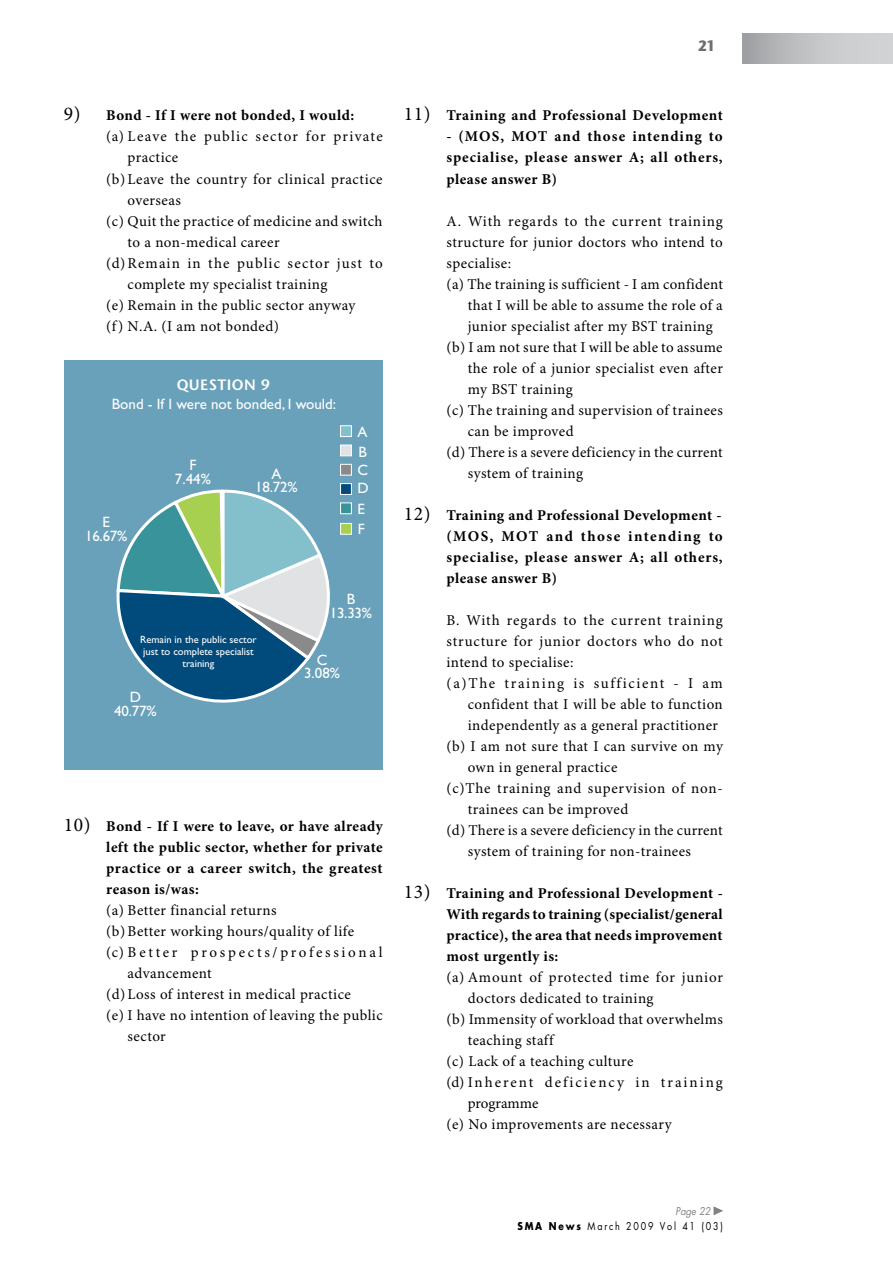
<style>
.page{position:relative;width:893px;height:1263px;background:#fff}
.page>*{position:absolute;margin:0;border:0;box-sizing:border-box;transform-origin:0 0}
.t1{font:15px "Minion Pro";letter-spacing:.03em;color:#000}
.t2{font:700 15px/21px "Minion Pro";letter-spacing:.035em;color:#000;text-align:justify}
.t3{font:15px "Minion Pro";letter-spacing:.05em;color:#000}
.t4{font:15px/13.5px "Gill Sans";color:#fff;text-align:center}
.t5{font:15px "Minion Pro";letter-spacing:.06em;color:#000}
.t6{font:15px "Minion Pro";letter-spacing:.08em;color:#000}
.t7{font:15px "Minion Pro";letter-spacing:.075em;color:#000}
.t8{font:15px "Minion Pro";letter-spacing:.13em;color:#000}
.t9{font:15px "Minion Pro";letter-spacing:.18em;color:#000}
.t10{font:15px "Minion Pro";letter-spacing:.11em;color:#000}
.t11{font:15px "Minion Pro";letter-spacing:-.005em;color:#000}
.t12{font:600 15px "Stone Sans";letter-spacing:.03em;color:#fff}
.t13{font:700 15px "Stone Sans";color:#6d6f71;scale:.9 1}
.t14{font:10.5px/12px "Gill Sans";color:#fff;text-align:center}
.t15{font:10.5px "Futura";letter-spacing:.2em;color:#000;scale:.85 1}
.t16{font:italic 10.5px "Futura";color:#808285;scale:.9 1}
.s1{font-weight:400;font-size:19.5px}
.s2{font-weight:700}
</style>
<div class="page">
<div style="left:64px;top:361px;width:319px;height:409px;background:#69a1ba"></div>
<svg style="left:713px;top:1206px;width:10px;height:10px"></svg>
<svg style="left:116px;top:489px;width:214px;height:214px"></svg>
<div style="left:340px;top:425px;width:12px;height:12px;background:#83c0cc;border:1px solid #fff"></div>
<div style="left:340px;top:445px;width:12px;height:11px;background:#e1e2e3;border:1px solid #fff"></div>
<div style="left:340px;top:464px;width:12px;height:11px;background:#8a8a8a;border:1px solid #fff"></div>
<div style="left:340px;top:483px;width:12px;height:12px;background:#004b7c;border:1px solid #fff"></div>
<div style="left:340px;top:502px;width:12px;height:12px;background:#38939b;border:1px solid #fff"></div>
<div style="left:340px;top:523px;width:12px;height:12px;background:#a7cf50;border:1px solid #fff"></div>
<div style="left:742px;top:34px;width:151px;height:29px;background:linear-gradient(to right,#a5a7aa,#dadcdd)"></div>
<p class="t2" style="left:64px;top:106px;width:292px"><span class="s1">9)</span> Bond - If I were not bonded, I would:</p>
<p class="t6" style="left:106px;top:128px;width:278px">(a) Leave the public sector for private</p>
<p class="t1" style="left:128px;top:149px;width:52px">practice</p>
<p class="t1" style="left:106px;top:170px;width:278px">(b) Leave the country for clinical practice</p>
<p class="t1" style="left:128px;top:191px;width:55px">overseas</p>
<p class="t1" style="left:106px;top:212px;width:278px">(c) Quit the practice of medicine and switch</p>
<p class="t1" style="left:128px;top:233px;width:154px">to a non-medical career</p>
<p class="t7" style="left:106px;top:254px;width:278px">(d)Remain in the public sector just to</p>
<p class="t1" style="left:128px;top:275px;width:201px">complete my specialist training</p>
<p class="t1" style="left:106px;top:296px;width:251px">(e) Remain in the public sector anyway</p>
<p class="t1" style="left:106px;top:317px;width:174px">(f) N.A. (I am not bonded)</p>
<p class="t12" style="left:177px;top:375px;width:61px">QUESTION</p>
<p class="t12" style="left:261px;top:375px;width:10px">9</p>
<p class="t4" style="left:112px;top:398px;width:226px">Bond - If I were not bonded, I would:</p>
<p class="t4" style="left:85px;top:516px;width:44px">E<br>16.67%</p>
<p class="t4" style="left:175px;top:458px;width:37px">F<br>7.44%</p>
<p class="t4" style="left:255px;top:467px;width:44px">A<br>18.72%</p>
<p class="t4" style="left:358px;top:421px;width:12px;line-height:20.2px;text-align:left">A<br>B</p>
<p class="t4" style="left:358px;top:461px;width:13px;line-height:18.3px;text-align:left">C<br>D</p>
<p class="t4" style="left:358px;top:499px;width:9px;line-height:20.2px;text-align:left">E<br>F</p>
<p class="t14" style="left:140px;top:633px;width:118px">Remain in the public sector just to complete specialist training</p>
<p class="t4" style="left:114px;top:690px;width:44px">D<br>40.77%</p>
<p class="t4" style="left:330px;top:593px;width:44px">B<br>13.33%</p>
<p class="t4" style="left:304px;top:653px;width:37px">C<br>3.08%</p>
<p class="t2" style="left:106px;top:816px;width:278px;text-indent:-43px"><span class="s1">10)</span> Bond - If I were to leave, or have already left the public sector, whether for private practice or a career switch, the greatest reason is/was:</p>
<p class="t1" style="left:106px;top:901px;width:172px">(a) Better financial returns</p>
<p class="t1" style="left:106px;top:922px;width:249px">(b) Better working hours/quality of life</p>
<p class="t9" style="left:106px;top:943px;width:278px">(c)Better prospects/professional</p>
<p class="t1" style="left:128px;top:964px;width:86px">advancement</p>
<p class="t1" style="left:106px;top:985px;width:246px">(d)Loss of interest in medical practice</p>
<p class="t1" style="left:106px;top:1006px;width:278px">(e) I have no intention of leaving the public</p>
<p class="t1" style="left:128px;top:1027px;width:40px">sector</p>
<p class="t13" style="left:698px;top:37px;width:20px">21</p>
<p class="t2" style="left:404px;top:106px;width:321px"><span class="s1">11)</span> Training and Professional Development</p>
<p class="t2" style="left:446px;top:127px;width:278px">- (MOS, MOT and those intending to specialise, please answer A; all others, please answer B)</p>
<p class="t5" style="left:446px;top:212px;width:278px">A. With regards to the current training</p>
<p class="t1" style="left:446px;top:233px;width:278px">structure for junior doctors who intend to</p>
<p class="t1" style="left:446px;top:254px;width:66px">specialise:</p>
<p class="t1" style="left:446px;top:275px;width:278px">(a) The training is sufficient - I am confident</p>
<p class="t1" style="left:468px;top:296px;width:257px">that I will be able to assume the role of a</p>
<p class="t1" style="left:468px;top:317px;width:246px">junior specialist after my BST training</p>
<p class="t1" style="left:446px;top:338px;width:278px">(b) I am not sure that I will be able to assume</p>
<p class="t1" style="left:468px;top:359px;width:257px">the role of a junior specialist even after</p>
<p class="t1" style="left:468px;top:380px;width:106px">my BST training</p>
<p class="t1" style="left:446px;top:401px;width:278px">(c) The training and supervision of trainees</p>
<p class="t1" style="left:468px;top:422px;width:107px">can be improved</p>
<p class="t1" style="left:446px;top:443px;width:278px">(d) There is a severe deficiency in the current</p>
<p class="t1" style="left:468px;top:464px;width:117px">system of training</p>
<p class="t2" style="left:446px;top:505px;width:278px;text-indent:-43px"><span class="s1">12)</span> Training and Professional Development - (MOS, MOT and those intending to specialise, please answer A; all others, please answer B)</p>
<p class="t5" style="left:446px;top:611px;width:278px">B. With regards to the current training</p>
<p class="t3" style="left:446px;top:632px;width:278px">structure for junior doctors who do not</p>
<p class="t1" style="left:446px;top:653px;width:128px">intend to specialise:</p>
<p class="t10" style="left:446px;top:674px;width:278px">(a)The training is sufficient - I am</p>
<p class="t1" style="left:468px;top:695px;width:257px">confident that I will be able to function</p>
<p class="t1" style="left:468px;top:716px;width:252px">independently as a general practitioner</p>
<p class="t1" style="left:446px;top:737px;width:278px">(b) I am not sure that I can survive on my</p>
<p class="t1" style="left:468px;top:758px;width:151px">own in general practice</p>
<p class="t3" style="left:446px;top:779px;width:278px">(c)The training and supervision of non-</p>
<p class="t1" style="left:468px;top:800px;width:162px">trainees can be improved</p>
<p class="t1" style="left:446px;top:821px;width:278px">(d) There is a severe deficiency in the current</p>
<p class="t1" style="left:468px;top:842px;width:225px">system of training for non-trainees</p>
<p class="t2" style="left:446px;top:883px;width:278px;text-indent:-43px"><span class="s1">13)</span> Training and Professional Development - With regards to training (specialist/general practice), the area that needs improvement most urgently is:</p>
<p class="t3" style="left:446px;top:968px;width:278px">(a) Amount of protected time for junior</p>
<p class="t1" style="left:468px;top:989px;width:187px">doctors dedicated to training</p>
<p class="t1" style="left:446px;top:1010px;width:278px">(b) Immensity of workload that overwhelms</p>
<p class="t1" style="left:468px;top:1031px;width:87px">teaching staff</p>
<p class="t1" style="left:446px;top:1052px;width:188px">(c) Lack of a teaching culture</p>
<p class="t8" style="left:446px;top:1073px;width:278px">(d)Inherent deficiency in training</p>
<p class="t11" style="left:468px;top:1094px;width:72px">programme</p>
<p class="t1" style="left:446px;top:1115px;width:227px">(e) No improvements are necessary</p>
<p class="t16" style="left:676px;top:1204px;width:41px">Page 22</p>
<p class="t15" style="left:517px;top:1219px;width:243px"><span class="s2">SMA News</span> March 2009 Vol 41 (03)</p>
</div>
